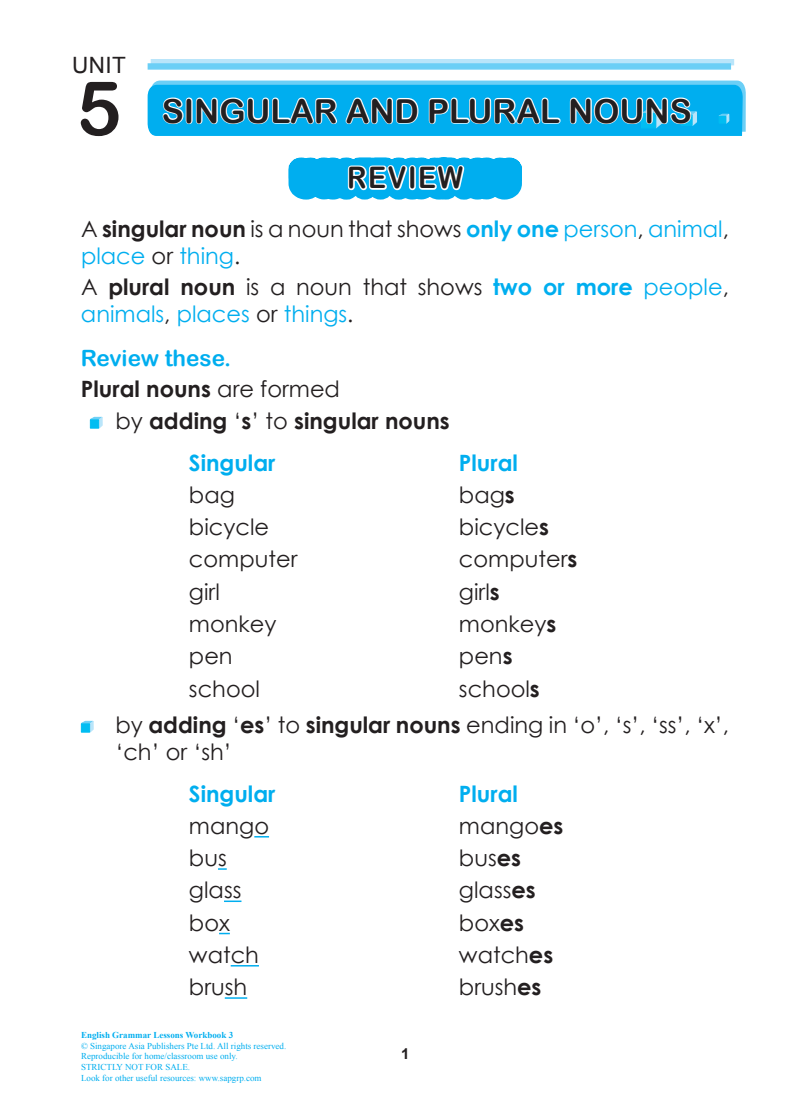
<style>
.page{position:relative;width:810px;height:1107px;background:#fff}
.page>*{position:absolute;margin:0;border:0;box-sizing:border-box;transform-origin:0 0}
.t1{font:75px "Arial Rounded MT Bold";color:#231f20}
.t2{font:33px "Arial Rounded MT Bold";color:#231f20}
.t3{font:29.7px "Arial Rounded MT Bold";letter-spacing:.06em;color:#231f20;scale:.91 1}
.t4{font:22.5px/27px "Century Gothic";color:#231f20}
.t5{font:22.5px/27px "Century Gothic";color:#00aeef}
.t6{font:700 22.5px/31.2px "Century Gothic";color:#231f20}
.t7{font:700 22.5px "Century Gothic";color:#00aeef}
.t8{font:22.5px "Arial Rounded MT Bold";color:#00aeef}
.t9{font:22.5px "Arial";color:#231f20}
.t10{font:700 15px "Arial";color:#231f20}
.t11{font:9px/10.8px "Times New Roman";color:#00aeef}
.t12{font:700 9px "Times New Roman";color:#00aeef}
.s1{font-weight:700}
.s2{font-weight:700;color:#00aeef}
.s3{color:#00aeef}
.s4{color:#231f20}
.s5{font-weight:700;color:#231f20}
.s6{font-weight:400}
</style>
<div class="page">
<svg style="left:254px;top:836px;width:15px;height:2px"></svg>
<svg style="left:218px;top:868px;width:9px;height:2px"></svg>
<svg style="left:224px;top:901px;width:17px;height:1px"></svg>
<hr style="left:231px;top:965px;width:28px;height:2px;background:#00aeef">
<hr style="left:225px;top:997px;width:22px;height:2px;background:#00aeef">
<svg style="left:89px;top:416px;width:14px;height:13px"></svg>
<div style="left:90px;top:420px;width:9px;height:9px;background:#01bdf2;border:1px solid #01bdf2"></div>
<svg style="left:80px;top:720px;width:14px;height:13px"></svg>
<div style="left:81px;top:724px;width:9px;height:9px;background:#01bdf2;border:1px solid #01bdf2"></div>
<div style="left:151px;top:59px;width:583px;height:6px;background:#b9e5fa"></div>
<svg style="left:148px;top:63px;width:583px;height:7px;fill:#6bcff6"></svg>
<svg style="left:147px;top:80px;width:599px;height:56px"></svg>
<svg style="left:288px;top:157px;width:234px;height:43px"></svg>
<p class="t9" style="left:72px;top:51px;width:55px">UNIT</p>
<h1 class="t1" style="left:77px;top:64px;width:46px">5</h1>
<h2 class="t2" style="left:162px;top:91px;width:531px">SINGULAR AND PLURAL NOUNS</h2>
<h3 class="t3" style="left:347px;top:160px;width:129px">REVIEW</h3>
<p class="t4" style="left:81px;top:215px;width:650px">A <span class="s1">singular noun</span> is a noun that shows <span class="s2">only one</span> <span class="s3">person</span>, <span class="s3">animal</span>, <span class="s3">place</span> or <span class="s3">thing</span>.</p>
<p class="t5" style="left:81px;top:273px;width:650px"><span class="s4">A</span> <span class="s5">plural noun</span> <span class="s4">is a noun that shows</span> <span class="s1">two or more</span> people<span class="s4">, </span>animals<span class="s4">,</span> places <span class="s4">or</span> things<span class="s4">.</span></p>
<p class="t8" style="left:81px;top:345px;width:152px">Review these.</p>
<p class="t6" style="left:115px;top:373px;width:336px;text-indent:-35px">Plural nouns <span class="s6">are formed<br>by</span> adding <span class="s6">‘</span>s<span class="s6">’ to</span> singular nouns</p>
<p class="t7" style="left:189px;top:445px;width:88px">Singular</p>
<p class="t7" style="left:459px;top:445px;width:60px">Plural</p>
<p class="t4" style="left:189px;top:481px;width:47px">bag</p>
<p class="t4" style="left:459px;top:481px;width:57px">bag<span class="s1">s</span></p>
<p class="t4" style="left:189px;top:513px;width:82px">bicycle</p>
<p class="t4" style="left:459px;top:513px;width:92px">bicycle<span class="s1">s</span></p>
<p class="t4" style="left:189px;top:545px;width:110px">computer</p>
<p class="t4" style="left:459px;top:545px;width:120px">computer<span class="s1">s</span></p>
<p class="t4" style="left:189px;top:578px;width:32px">girl</p>
<p class="t4" style="left:459px;top:578px;width:42px">girl<span class="s1">s</span></p>
<p class="t4" style="left:189px;top:610px;width:89px">monkey</p>
<p class="t4" style="left:459px;top:610px;width:99px">monkey<span class="s1">s</span></p>
<p class="t4" style="left:189px;top:642px;width:45px">pen</p>
<p class="t4" style="left:459px;top:642px;width:55px">pen<span class="s1">s</span></p>
<p class="t4" style="left:189px;top:675px;width:72px">school</p>
<p class="t4" style="left:115px;top:671px;width:615px;line-height:35.5px;text-indent:344px">school<span class="s1">s<br></span>by <span class="s1">adding</span> ‘<span class="s1">es</span>’ to <span class="s1">singular nouns</span> ending in ‘o’, ‘s’, ‘ss’, ‘x’,</p>
<p class="t4" style="left:115px;top:738px;width:118px">‘ch’ or ‘sh’</p>
<p class="t7" style="left:189px;top:776px;width:88px">Singular</p>
<p class="t7" style="left:459px;top:776px;width:60px">Plural</p>
<p class="t4" style="left:189px;top:812px;width:82px">mango</p>
<p class="t4" style="left:459px;top:812px;width:106px">mango<span class="s1">es</span></p>
<p class="t4" style="left:189px;top:844px;width:39px">bus</p>
<p class="t4" style="left:459px;top:844px;width:64px">bus<span class="s1">es</span></p>
<p class="t4" style="left:189px;top:876px;width:54px">glass</p>
<p class="t4" style="left:459px;top:876px;width:78px">glass<span class="s1">es</span></p>
<p class="t4" style="left:189px;top:909px;width:42px">box</p>
<p class="t4" style="left:459px;top:909px;width:67px">box<span class="s1">es</span></p>
<p class="t4" style="left:189px;top:941px;width:71px">watch</p>
<p class="t4" style="left:459px;top:941px;width:96px">watch<span class="s1">es</span></p>
<p class="t4" style="left:189px;top:973px;width:60px">brush</p>
<p class="t4" style="left:459px;top:973px;width:84px">brush<span class="s1">es</span></p>
<p class="t12" style="left:81px;top:1029px;width:154px">English Grammar Lessons Workbook 3</p>
<p class="t11" style="left:81px;top:1040px;width:207px">© Singapore Asia Publishers Pte Ltd. All rights reserved.<br>Reproducible for home/classroom use only.<br>STRICTLY NOT FOR SALE.<br>Look for other useful resources: www.sapgrp.com</p>
<p class="t10" style="left:401px;top:1043px;width:10px">1</p>
</div>
